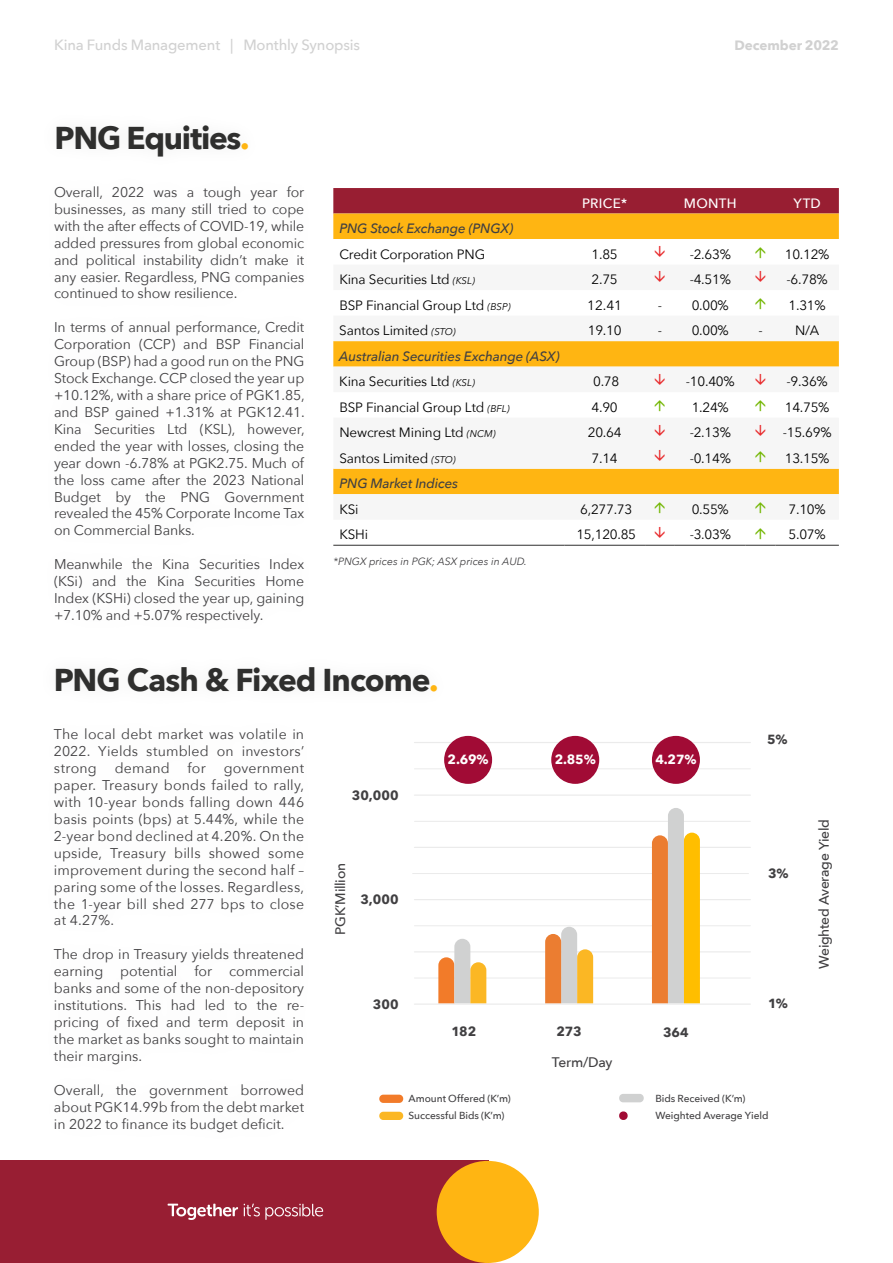
<style>
.page{position:relative;width:893px;height:1263px;background:#fff}
.page>*{position:absolute;margin:0;border:0;box-sizing:border-box;transform-origin:0 0}
.t1{font:700 31.5px "Avenir Next";letter-spacing:-.03em;color:#2f2f2e}
.t2{font:500 14.85px "Avenir Next";letter-spacing:-.015em;color:#d1d1d1}
.t3{font:14.1px/17px "Avenir Next";color:#414042;text-align:justify}
.t4{font:500 13.8px "Avenir Next";letter-spacing:-.02em;color:#414042}
.t5{font:13.5px "Avenir Next";letter-spacing:-.01em;color:#000}
.t6{font:italic 500 13.5px/25.5px "Avenir Next";letter-spacing:-.01em;color:#414042}
.t7{font:500 13.5px "Avenir Next";letter-spacing:.025em;color:#fff}
.t8{font:700 13.5px "Avenir Next";letter-spacing:-.005em;color:#d1d1d1}
.t9{font:700 13.2px "Avenir Next";color:#414042}
.t10{font:700 13.2px "Avenir Next";color:#fff}
.t11{font:italic 10.5px "Avenir Next";color:#414042}
.t12{font:500 10.2px/17.4px "Avenir Next";letter-spacing:-.005em;color:#414042}
.s1{color:#ffb512}
.s2{font-style:italic;font-size:9.75px}
.s3{font-weight:400;font-style:normal;color:#000}
.s4{font-weight:400;font-size:9.75px;color:#000}
</style>
<div class="page">
<div style="left:0;top:1161px;width:481px;height:102px;background:#981e33"></div>
<div style="left:437px;top:1161px;width:102px;height:102px;background:#ffb512;border-radius:50%"></div>
<svg style="left:168px;top:1203px;width:155px;height:17px;background:#b05464"></svg>
<div style="left:333px;top:188px;width:506px;height:26px;background:#981e32"></div>
<div style="left:333px;top:214px;width:506px;height:25px;background:#ffb512"></div>
<svg style="left:333px;top:341px;width:506px;height:154px;fill:#fbf6f6"></svg>
<hr style="left:333px;top:545px;width:231px;height:1px;background:#2f2f2e">
<hr style="left:564px;top:545px;width:81px;height:1px;background:#2f2f2e">
<hr style="left:645px;top:545px;width:30px;height:1px;background:#2f2f2e">
<hr style="left:675px;top:545px;width:71px;height:1px;background:#2f2f2e">
<svg style="left:746px;top:545px;width:29px;height:1px"></svg>
<hr style="left:775px;top:545px;width:64px;height:1px;background:#2f2f2e">
<hr style="left:414px;top:794px;width:336px;height:2px;background:#ebebeb">
<hr style="left:414px;top:742px;width:336px;height:1px;background:#ebebeb">
<hr style="left:414px;top:847px;width:336px;height:1px;background:#ebebeb">
<hr style="left:414px;top:899px;width:336px;height:1px;background:#ebebeb">
<hr style="left:414px;top:951px;width:336px;height:1px;background:#ebebeb">
<hr style="left:414px;top:978px;width:336px;height:1px;background:#ebebeb">
<hr style="left:414px;top:925px;width:336px;height:1px;background:#ebebeb">
<hr style="left:413px;top:873px;width:335px;height:1px;background:#ebebeb">
<hr style="left:414px;top:821px;width:336px;height:1px;background:#ebebeb">
<hr style="left:414px;top:768px;width:336px;height:1px;background:#ebebeb">
<hr style="left:414px;top:1003px;width:336px;height:2px;background:#ebebeb">
<svg style="left:438px;top:939px;width:48px;height:64px"></svg>
<svg style="left:545px;top:927px;width:48px;height:76px;background:#e8b981"></svg>
<svg style="left:652px;top:808px;width:48px;height:195px;background:#e9b86b"></svg>
<div style="left:444px;top:736px;width:48px;height:48px;background:#a10b35;border-radius:50%"></div>
<div style="left:551px;top:736px;width:48px;height:48px;background:#a10b35;border-radius:50%"></div>
<div style="left:652px;top:736px;width:48px;height:48px;background:#a10b35;border-radius:50%"></div>
<div style="left:619px;top:1094px;width:25px;height:8px;background:#d0d1d1;border-radius:4px"></div>
<div style="left:619px;top:1111px;width:9px;height:9px;background:#a10b35;border-radius:4px"></div>
<div style="left:379px;top:1112px;width:24px;height:8px;background:#fbb724;border-radius:4px"></div>
<div style="left:379px;top:1095px;width:24px;height:8px;background:#f27b29;border-radius:4px"></div>
<svg style="left:655px;top:373px;width:10px;height:12px"></svg>
<svg style="left:756px;top:373px;width:9px;height:12px"></svg>
<svg style="left:655px;top:400px;width:10px;height:11px"></svg>
<svg style="left:756px;top:400px;width:9px;height:11px"></svg>
<svg style="left:655px;top:424px;width:10px;height:12px"></svg>
<svg style="left:756px;top:424px;width:9px;height:12px"></svg>
<svg style="left:655px;top:450px;width:10px;height:11px"></svg>
<svg style="left:756px;top:451px;width:9px;height:11px"></svg>
<p class="t2" style="left:54px;top:32px;width:308px">Kina Funds Management | Monthly Synopsis</p>
<p class="t8" style="left:734px;top:33px;width:106px">December 2022</p>
<h1 class="t1" style="left:54px;top:111px;width:197px">PNG Equities<span class="s1">.</span></h1>
<p class="t3" style="left:54px;top:183px;width:252px">Overall, 2022 was a tough year for businesses, as many still tried to cope with the after effects of COVID-19, while added pressures from global economic and political instability didn’t make it any easier. Regardless, PNG companies continued to show resilience.</p>
<p class="t3" style="left:54px;top:318px;width:252px">In terms of annual performance, Credit Corporation (CCP) and BSP Financial Group (BSP) had a good run on the PNG Stock Exchange. CCP closed the year up +10.12%, with a share price of PGK1.85, and BSP gained +1.31% at PGK12.41.<br>Kina Securities Ltd (KSL), however, ended the year with losses, closing the year down -6.78% at PGK2.75. Much of the loss came after the 2023 National Budget by the PNG Government revealed the 45% Corporate Income Tax on Commercial Banks.</p>
<p class="t3" style="left:54px;top:555px;width:252px">Meanwhile the Kina Securities Index (KSi) and the Kina Securities Home Index (KSHi) closed the year up, gaining +7.10% and +5.07% respectively.</p>
<p class="t7" style="left:582px;top:191px;width:47px">PRICE*</p>
<p class="t7" style="left:684px;top:191px;width:55px">MONTH</p>
<p class="t7" style="left:794px;top:191px;width:29px">YTD</p>
<p class="t6" style="left:339px;top:215px;width:176px">PNG Stock Exchange (PNGX)</p>
<p class="t5" style="left:339px;top:242px;width:147px">Credit Corporation PNG</p>
<p class="t5" style="left:592px;top:242px;width:28px">1.85</p>
<p class="t5" style="left:690px;top:242px;width:43px">-2.63%</p>
<p class="t5" style="left:785px;top:242px;width:46px">10.12%</p>
<p class="t5" style="left:339px;top:268px;width:137px">Kina Securities Ltd <span class="s2">(KSL)</span></p>
<p class="t5" style="left:592px;top:268px;width:28px">2.75</p>
<p class="t5" style="left:690px;top:268px;width:43px">-4.51%</p>
<p class="t5" style="left:787px;top:268px;width:43px">-6.78%</p>
<p class="t5" style="left:339px;top:293px;width:173px">BSP Financial Group Ltd <span class="s2">(BSP)</span></p>
<p class="t5" style="left:587px;top:293px;width:36px">12.41</p>
<p class="t5" style="left:658px;top:293px;width:73px">- 0.00%</p>
<p class="t5" style="left:789px;top:293px;width:39px">1.31%</p>
<p class="t5" style="left:339px;top:319px;width:118px">Santos Limited <span class="s2">(STO)</span></p>
<p class="t5" style="left:588px;top:319px;width:35px">19.10</p>
<p class="t5" style="left:658px;top:319px;width:73px">- 0.00%</p>
<p class="t5" style="left:758px;top:319px;width:6px">-</p>
<p class="t5" style="left:795px;top:319px;width:26px">N/A</p>
<p class="t6" style="left:339px;top:343px;width:222px">Australian Securities Exchange (ASX)<br><span class="s3">Kina Securities Ltd</span> <span class="s4">(KSL)</span></p>
<p class="t5" style="left:593px;top:370px;width:28px">0.78</p>
<p class="t5" style="left:686px;top:370px;width:50px">-10.40%</p>
<p class="t5" style="left:787px;top:370px;width:43px">-9.36%</p>
<p class="t5" style="left:339px;top:396px;width:172px">BSP Financial Group Ltd <span class="s2">(BFL)</span></p>
<p class="t5" style="left:592px;top:396px;width:28px">4.90</p>
<p class="t5" style="left:692px;top:396px;width:39px">1.24%</p>
<p class="t5" style="left:785px;top:396px;width:46px">14.75%</p>
<p class="t5" style="left:339px;top:421px;width:158px">Newcrest Mining Ltd <span class="s2">(NCM)</span></p>
<p class="t5" style="left:588px;top:421px;width:35px">20.64</p>
<p class="t5" style="left:690px;top:421px;width:43px">-2.13%</p>
<p class="t5" style="left:783px;top:421px;width:50px">-15.69%</p>
<p class="t5" style="left:339px;top:447px;width:118px">Santos Limited <span class="s2">(STO)</span></p>
<p class="t5" style="left:592px;top:447px;width:28px">7.14</p>
<p class="t5" style="left:690px;top:447px;width:43px">-0.14%</p>
<p class="t5" style="left:785px;top:447px;width:46px">13.15%</p>
<p class="t6" style="left:339px;top:470px;width:120px">PNG Market Indices</p>
<p class="t5" style="left:339px;top:498px;width:21px">KSi</p>
<p class="t5" style="left:580px;top:498px;width:54px">6,277.73</p>
<p class="t5" style="left:692px;top:498px;width:39px">0.55%</p>
<p class="t5" style="left:789px;top:498px;width:39px">7.10%</p>
<p class="t5" style="left:339px;top:523px;width:30px">KSHi</p>
<p class="t5" style="left:576px;top:523px;width:61px">15,120.85</p>
<p class="t5" style="left:690px;top:523px;width:43px">-3.03%</p>
<p class="t5" style="left:789px;top:523px;width:39px">5.07%</p>
<p class="t11" style="left:333px;top:552px;width:195px">*PNGX prices in PGK; ASX prices in AUD.</p>
<h1 class="t1" style="left:54px;top:653px;width:386px">PNG Cash &amp; Fixed Income<span class="s1">.</span></h1>
<p class="t3" style="left:54px;top:725px;width:252px">The local debt market was volatile in 2022. Yields stumbled on investors’ strong</p>
<p class="t3" style="left:115px;top:759px;width:56px">demand</p>
<p class="t3" style="left:188px;top:759px;width:20px">for</p>
<p class="t3" style="left:54px;top:759px;width:252px;text-indent:170px">government paper. Treasury bonds failed to rally, with 10-year bonds falling down 446 basis points (bps) at 5.44%, while the 2-year bond declined at 4.20%. On the upside, Treasury bills showed some improvement during the second half – paring some of the losses. Regardless, the 1-year bill shed 277 bps to close at 4.27%.</p>
<p class="t3" style="left:54px;top:945px;width:252px">The drop in Treasury yields threatened earning potential for commercial banks and some of the non-depository institutions. This had led to the re&shy;pricing of fixed and term deposit in the market as banks sought to maintain their margins.</p>
<p class="t3" style="left:54px;top:1081px;width:252px">Overall, the government borrowed about PGK14.99b from the debt market in 2022 to finance its budget deficit.</p>
<p class="t9" style="left:352px;top:784px;width:48px">30,000</p>
<p class="t4" style="left:329px;top:935px;width:73px;rotate:-90deg">PGK’Million</p>
<p class="t9" style="left:360px;top:888px;width:40px">3,000</p>
<p class="t10" style="left:448px;top:748px;width:43px">2.69%</p>
<p class="t10" style="left:555px;top:748px;width:43px">2.85%</p>
<p class="t10" style="left:655px;top:748px;width:43px">4.27%</p>
<p class="t9" style="left:767px;top:728px;width:22px">5%</p>
<p class="t9" style="left:768px;top:862px;width:22px">3%</p>
<p class="t9" style="left:373px;top:993px;width:27px">300</p>
<p class="t9" style="left:451px;top:1020px;width:26px">182</p>
<p class="t12" style="left:409px;top:1089px;width:104px">Amount Offered (K’m)</p>
<p class="t12" style="left:409px;top:1106px;width:97px">Successful Bids (K’m)</p>
<p class="t9" style="left:556px;top:1020px;width:27px">273</p>
<p class="t9" style="left:663px;top:1020px;width:27px">364</p>
<p class="t4" style="left:552px;top:1050px;width:62px">Term/Day</p>
<p class="t9" style="left:768px;top:992px;width:21px">1%</p>
<p class="t12" style="left:655px;top:1089px;width:115px">Bids Received (K’m)<br>Weighted Average Yield</p>
<p class="t4" style="left:812px;top:969px;width:152px;rotate:-90deg">Weighted Average Yield</p>
</div>
